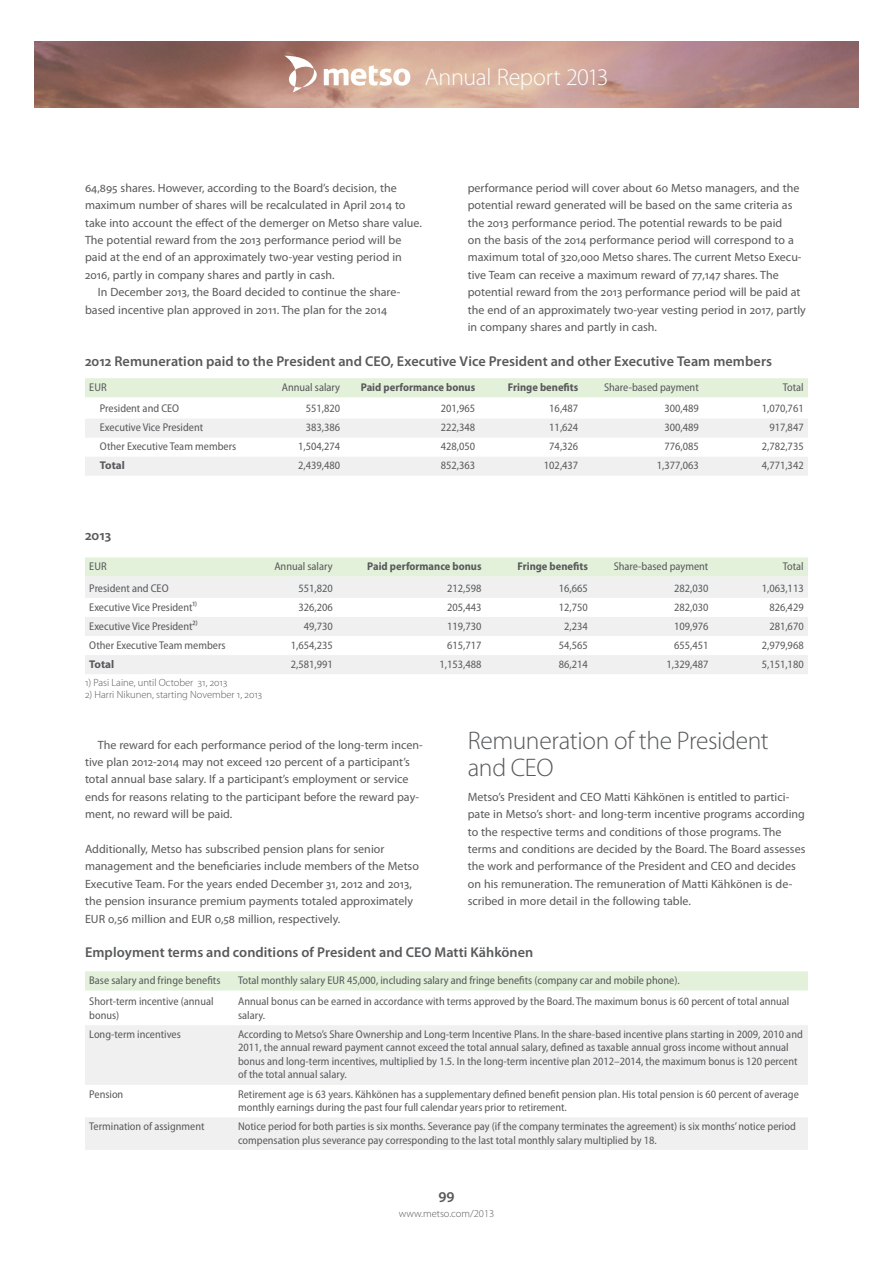
<style>
.page{position:relative;width:893px;height:1263px;background:#fff}
.page>*{position:absolute;margin:0;border:0;box-sizing:border-box;transform-origin:0 0}
.t1{font:300 25.5px/27px "Myriad Pro";letter-spacing:-.015em;color:#58595b}
.t2{font:300 24px "Myriad Pro";letter-spacing:-.015em;color:#fff}
.t3{font:600 15px "Myriad Pro";color:#58595b}
.t4{font:600 14.25px "Myriad Pro";letter-spacing:.005em;color:#58595b}
.t5{font:12px/17.4px "Myriad Pro";color:#58595b}
.t6{font:semi-condensed 11.25px/13.5px "Myriad Pro";color:#58595b}
.t7{font:700 semi-condensed 11.25px "Myriad Pro";color:#58595b}
.t8{font:700 11.25px "Myriad Pro";color:#58595b}
.t9{font:300 10.5px "Myriad Pro";color:#58595b}
</style>
<div class="page">
<img style="left:34px;top:41px;width:825px;height:66px">
<svg style="left:284px;top:56px;width:126px;height:37px"></svg>
<div style="left:85px;top:558px;width:723px;height:19px;background:#e3f0da"></div>
<svg style="left:85px;top:577px;width:723px;height:97px;fill:#f0f0f1"></svg>
<div style="left:85px;top:971px;width:723px;height:19px;background:#e3f0da"></div>
<svg style="left:85px;top:1025px;width:723px;height:125px;fill:#f0f0f1"></svg>
<div style="left:85px;top:378px;width:723px;height:19px;background:#e3f0da"></div>
<svg style="left:85px;top:419px;width:723px;height:57px"></svg>
<h2 class="t2" style="left:425px;top:64px;width:185px">Annual Report 2013</h2>
<p class="t5" style="left:85px;top:179px;width:313px">64,895 shares. However, according to the Board’s decision, the</p>
<p class="t5" style="left:85px;top:197px;width:322px">maximum number of shares will be recalculated in April 2014 to</p>
<p class="t5" style="left:85px;top:214px;width:338px">take into account the effect of the demerger on Metso share value.</p>
<p class="t5" style="left:85px;top:231px;width:318px">The potential reward from the 2013 performance period will be</p>
<p class="t5" style="left:85px;top:249px;width:318px">paid at the end of an approximately two-year vesting period in</p>
<p class="t5" style="left:85px;top:266px;width:251px">2016, partly in company shares and partly in cash.</p>
<p class="t5" style="left:98px;top:284px;width:304px">In December 2013, the Board decided to continue the share-</p>
<p class="t5" style="left:85px;top:301px;width:304px">based incentive plan approved in 2011. The plan for the 2014</p>
<p class="t5" style="left:468px;top:179px;width:340px">performance period will cover about 60 Metso managers, and the potential reward generated will be based on the same criteria as the 2013 performance period. The potential rewards to be paid<br>on the basis of the 2014 performance period will correspond to a maximum total of 320,000 Metso shares. The current Metso Execu&shy;tive Team can receive a maximum reward of 77,147 shares. The potential reward from the 2013 performance period will be paid at the end of an approximately two-year vesting period in 2017, partly in company shares and partly in cash.</p>
<p class="t4" style="left:85px;top:353px;width:689px">2012 Remuneration paid to the President and CEO, Executive Vice President and other Executive Team members</p>
<p class="t6" style="left:89px;top:381px;width:19px">EUR</p>
<p class="t6" style="left:282px;top:381px;width:60px">Annual salary</p>
<p class="t7" style="left:361px;top:381px;width:116px">Paid performance bonus</p>
<p class="t7" style="left:508px;top:381px;width:72px">Fringe benefits</p>
<p class="t6" style="left:604px;top:381px;width:96px">Share-based payment</p>
<p class="t6" style="left:783px;top:381px;width:22px">Total</p>
<p class="t6" style="left:100px;top:402px;width:81px">President and CEO</p>
<p class="t6" style="left:306px;top:402px;width:36px">551,820</p>
<p class="t6" style="left:441px;top:402px;width:36px">201,965</p>
<p class="t6" style="left:549px;top:402px;width:31px">16,487</p>
<p class="t6" style="left:664px;top:402px;width:36px">300,489</p>
<p class="t6" style="left:762px;top:402px;width:43px">1,070,761</p>
<p class="t6" style="left:100px;top:421px;width:105px">Executive Vice President</p>
<p class="t6" style="left:306px;top:421px;width:36px">383,386</p>
<p class="t6" style="left:441px;top:421px;width:36px">222,348</p>
<p class="t6" style="left:549px;top:421px;width:31px">11,624</p>
<p class="t6" style="left:664px;top:421px;width:36px">300,489</p>
<p class="t6" style="left:769px;top:421px;width:36px">917,847</p>
<p class="t6" style="left:100px;top:440px;width:138px">Other Executive Team members</p>
<p class="t6" style="left:298px;top:440px;width:43px">1,504,274</p>
<p class="t6" style="left:441px;top:440px;width:36px">428,050</p>
<p class="t6" style="left:549px;top:440px;width:31px">74,326</p>
<p class="t6" style="left:664px;top:440px;width:36px">776,085</p>
<p class="t6" style="left:762px;top:440px;width:43px">2,782,735</p>
<p class="t8" style="left:100px;top:459px;width:26px">Total</p>
<p class="t6" style="left:298px;top:459px;width:43px">2,439,480</p>
<p class="t6" style="left:441px;top:459px;width:36px">852,363</p>
<p class="t6" style="left:544px;top:459px;width:36px">102,437</p>
<p class="t6" style="left:657px;top:459px;width:43px">1,377,063</p>
<p class="t6" style="left:762px;top:459px;width:43px">4,771,342</p>
<p class="t4" style="left:85px;top:527px;width:28px">2013</p>
<p class="t6" style="left:89px;top:560px;width:19px">EUR</p>
<p class="t6" style="left:274px;top:560px;width:60px">Annual salary</p>
<p class="t7" style="left:367px;top:560px;width:116px">Paid performance bonus</p>
<p class="t7" style="left:517px;top:560px;width:72px">Fringe benefits</p>
<p class="t6" style="left:614px;top:560px;width:96px">Share-based payment</p>
<p class="t6" style="left:783px;top:560px;width:22px">Total</p>
<p class="t6" style="left:89px;top:581px;width:81px">President and CEO</p>
<p class="t6" style="left:298px;top:581px;width:36px">551,820</p>
<p class="t6" style="left:447px;top:581px;width:36px">212,598</p>
<p class="t6" style="left:559px;top:581px;width:31px">16,665</p>
<p class="t6" style="left:674px;top:581px;width:36px">282,030</p>
<p class="t6" style="left:762px;top:581px;width:43px">1,063,113</p>
<p class="t6" style="left:89px;top:600px;width:109px">Executive Vice President1)</p>
<p class="t6" style="left:298px;top:600px;width:36px">326,206</p>
<p class="t6" style="left:447px;top:600px;width:36px">205,443</p>
<p class="t6" style="left:559px;top:600px;width:31px">12,750</p>
<p class="t6" style="left:674px;top:600px;width:36px">282,030</p>
<p class="t6" style="left:769px;top:600px;width:36px">826,429</p>
<p class="t6" style="left:89px;top:619px;width:110px">Executive Vice President2)</p>
<p class="t6" style="left:304px;top:619px;width:31px">49,730</p>
<p class="t6" style="left:447px;top:619px;width:36px">119,730</p>
<p class="t6" style="left:564px;top:619px;width:25px">2,234</p>
<p class="t6" style="left:674px;top:619px;width:36px">109,976</p>
<p class="t6" style="left:769px;top:619px;width:36px">281,670</p>
<p class="t6" style="left:89px;top:638px;width:138px">Other Executive Team members</p>
<p class="t6" style="left:291px;top:638px;width:43px">1,654,235</p>
<p class="t6" style="left:447px;top:638px;width:36px">615,717</p>
<p class="t6" style="left:559px;top:638px;width:31px">54,565</p>
<p class="t6" style="left:674px;top:638px;width:36px">655,451</p>
<p class="t6" style="left:762px;top:638px;width:43px">2,979,968</p>
<p class="t8" style="left:89px;top:658px;width:26px">Total</p>
<p class="t6" style="left:291px;top:657px;width:43px">2,581,991</p>
<p class="t6" style="left:440px;top:657px;width:43px">1,153,488</p>
<p class="t6" style="left:559px;top:657px;width:31px">86,214</p>
<p class="t6" style="left:666px;top:657px;width:43px">1,329,487</p>
<p class="t6" style="left:762px;top:657px;width:43px">5,151,180</p>
<p class="t9" style="left:85px;top:677px;width:144px">1) Pasi Laine, until October 31, 2013</p>
<p class="t9" style="left:85px;top:689px;width:179px">2) Harri Nikunen, starting November 1, 2013</p>
<p class="t5" style="left:85px;top:736px;width:339px;text-indent:13px">The reward for each performance period of the long-term incen&shy;tive plan 2012-2014 may not exceed 120 percent of a participant’s total annual base salary. If a participant’s employment or service ends for reasons relating to the participant before the reward pay&shy;ment, no reward will be paid.</p>
<p class="t5" style="left:85px;top:840px;width:335px">Additionally, Metso has subscribed pension plans for senior management and the beneficiaries include members of the Metso Executive Team. For the years ended December 31, 2012 and 2013, the pension insurance premium payments totaled approximately EUR 0,56 million and EUR 0,58 million, respectively.</p>
<p class="t1" style="left:468px;top:727px;width:302px">Remuneration of the President and CEO</p>
<p class="t5" style="left:468px;top:788px;width:339px">Metso’s President and CEO Matti Kähkönen is entitled to partici&shy;pate in Metso’s short- and long-term incentive programs according to the respective terms and conditions of those programs. The terms and conditions are decided by the Board. The Board assesses the work and performance of the President and CEO and decides on his remuneration. The remuneration of Matti Kähkönen is de&shy;scribed in more detail in the following table.</p>
<p class="t4" style="left:85px;top:945px;width:450px">Employment terms and conditions of President and CEO Matti Kähkönen</p>
<p class="t6" style="left:89px;top:974px;width:133px">Base salary and fringe benefits</p>
<p class="t6" style="left:238px;top:974px;width:443px">Total monthly salary EUR 45,000, including salary and fringe benefits (company car and mobile phone).</p>
<p class="t6" style="left:89px;top:995px;width:126px">Short-term incentive (annual bonus)</p>
<p class="t6" style="left:238px;top:995px;width:553px">Annual bonus can be earned in accordance with terms approved by the Board. The maximum bonus is 60 percent of total annual salary.</p>
<p class="t6" style="left:89px;top:1028px;width:93px">Long-term incentives</p>
<p class="t6" style="left:238px;top:1028px;width:566px">According to Metso’s Share Ownership and Long-term Incentive Plans. In the share-based incentive plans starting in 2009, 2010 and 2011, the annual reward payment cannot exceed the total annual salary, defined as taxable annual gross income without annual bonus and long-term incentives, multiplied by 1.5. In the long-term incentive plan 2012–2014, the maximum bonus is 120 percent of the total annual salary.</p>
<p class="t6" style="left:89px;top:1087px;width:36px">Pension</p>
<p class="t6" style="left:238px;top:1087px;width:562px">Retirement age is 63 years. Kähkönen has a supplementary defined benefit pension plan. His total pension is 60 percent of average monthly earnings during the past four full calendar years prior to retirement.</p>
<p class="t6" style="left:89px;top:1120px;width:117px">Termination of assignment</p>
<p class="t6" style="left:238px;top:1120px;width:559px">Notice period for both parties is six months. Severance pay (if the company terminates the agreement) is six months’ notice period compensation plus severance pay corresponding to the last total monthly salary multiplied by 18.</p>
<p class="t3" style="left:438px;top:1188px;width:18px">99</p>
<p class="t9" style="left:399px;top:1207px;width:97px">www.metso.com/2013</p>
</div>
